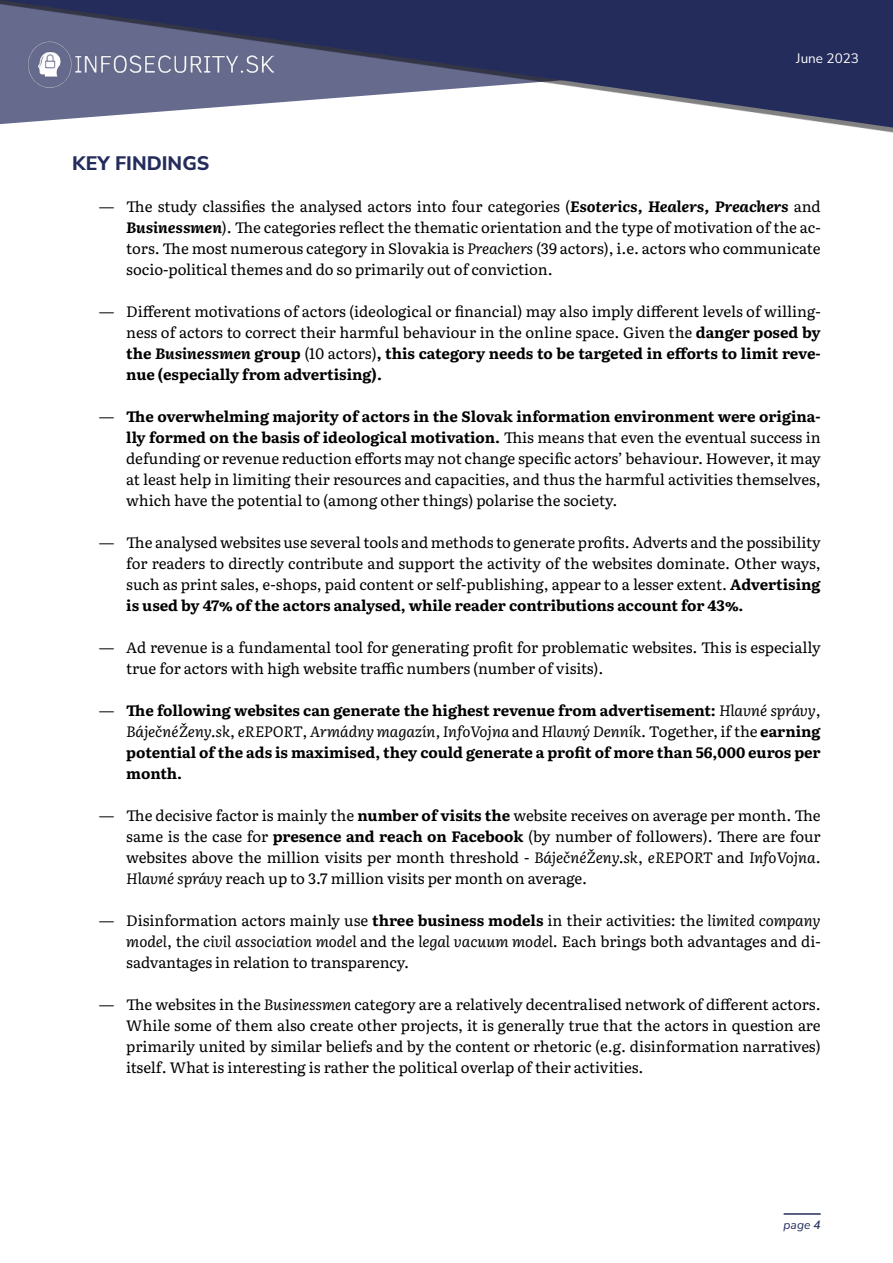
<style>
.page{position:relative;width:893px;height:1263px;background:#fff}
.page>*{position:absolute;margin:0;border:0;box-sizing:border-box;transform-origin:0 0}
.t1{font:800 19.5px "Nunito Sans";color:#242c5c}
.t2{font:15px/21px "Literata";letter-spacing:-.005em;color:#000;text-align:justify}
.t3{font:700 15px/21px "Literata";letter-spacing:-.005em;color:#000;text-align:justify}
.t4{font:13.5px "Nunito Sans";color:#fff}
.t5{font:italic 12px "Nunito Sans";color:#242c5c}
.s1{font-weight:700;font-style:italic}
.s2{font-style:italic}
.s3{font-weight:700}
.s4{font-weight:400}
.s5{font-weight:400;font-style:italic}
.s6{font-weight:600}
</style>
<div class="page">
<svg style="left:0;top:0;width:893px;height:132px;fill:#242c5c"></svg>
<hr style="left:784px;top:1213px;width:37px;height:2px;background:#242c5c">
<img style="left:28px;top:42px;width:246px;height:45px">
<p class="t4" style="left:796px;top:49px;width:64px">June 2023</p>
<h1 class="t1" style="left:72px;top:149px;width:139px">KEY FINDINGS</h1>
<p class="t2" style="left:126px;top:195px;width:696px;text-indent:-27px">― The study classifies the analysed actors into four categories (<span class="s1">Esoterics, Healers, Preachers</span> and <span class="s1">Businessmen</span>). The categories reflect the thematic orientation and the type of motivation of the ac&shy;tors. The most numerous category in Slovakia is <span class="s2">Preachers</span> (39 actors), i.e. actors who communicate socio-political themes and do so primarily out of conviction.</p>
<p class="t2" style="left:126px;top:300px;width:696px;text-indent:-27px">― Different motivations of actors (ideological or financial) may also imply different levels of willing&shy;ness of actors to correct their harmful behaviour in the online space. Given the <span class="s3">danger posed by the</span> <span class="s1">Businessmen</span> <span class="s3">group</span> (10 actors)<span class="s3">, this category needs to be targeted in efforts to limit reve&shy;nue (especially from advertising).</span></p>
<p class="t2" style="left:126px;top:405px;width:696px;text-indent:-27px">― <span class="s3">The overwhelming majority of actors in the Slovak information environment were origina&shy;lly formed on the basis of ideological motivation.</span> This means that even the eventual success in defunding or revenue reduction efforts may not change specific actors’ behaviour. However, it may at least help in limiting their resources and capacities, and thus the harmful activities themselves, which have the potential to (among other things) polarise the society.</p>
<p class="t2" style="left:126px;top:531px;width:696px;text-indent:-27px">― The analysed websites use several tools and methods to generate profits. Adverts and the possibility for readers to directly contribute and support the activity of the websites dominate. Other ways, such as print sales, e-shops, paid content or self-publishing, appear to a lesser extent. <span class="s3">Advertising is used by 47% of the actors analysed, while reader contributions account for 43%.</span></p>
<p class="t2" style="left:126px;top:636px;width:696px;text-indent:-27px">― Ad revenue is a fundamental tool for generating profit for problematic websites. This is especially true for actors with high website traffic numbers (number of visits).</p>
<p class="t3" style="left:126px;top:699px;width:696px;text-indent:-27px"><span class="s4">―</span> The following websites can generate the highest revenue from advertisement: <span class="s5">Hlavné správy</span><span class="s4">, </span><span class="s5">BáječnéŽeny.sk</span><span class="s4">,</span> <span class="s5">eREPORT</span><span class="s4">,</span> <span class="s5">Armádny magazín, InfoVojna</span> <span class="s4">and</span> <span class="s5">Hlavný Denník</span><span class="s4">. Together, if the</span> earning potential of the ads is maximised, they could generate a profit of more than 56,000 euros per month.</p>
<p class="t2" style="left:126px;top:804px;width:696px;text-indent:-27px">― The decisive factor is mainly the <span class="s3">number of visits the</span> website receives on average per month. The same is the case for <span class="s3">presence and reach on Facebook</span> (by number of followers). There are four websites above the million visits per month threshold - <span class="s2">BáječnéŽeny.sk</span>, <span class="s2">eREPORT</span> and <span class="s2">InfoVojna</span>.<br><span class="s2">Hlavné správy</span> reach up to 3.7 million visits per month on average.</p>
<p class="t2" style="left:126px;top:909px;width:696px;text-indent:-27px">― Disinformation actors mainly use <span class="s3">three business models</span> in their activities: the <span class="s2">limited company model</span>, the <span class="s2">civil association model</span> and the <span class="s2">legal vacuum model</span>. Each brings both advantages and di&shy;sadvantages in relation to transparency.</p>
<p class="t2" style="left:126px;top:993px;width:696px;text-indent:-27px">― The websites in the <span class="s2">Businessmen</span> category are a relatively decentralised network of different actors.<br>While some of them also create other projects, it is generally true that the actors in question are primarily united by similar beliefs and by the content or rhetoric (e.g. disinformation narratives) itself. What is interesting is rather the political overlap of their activities.</p>
<p class="t5" style="left:784px;top:1216px;width:39px">page <span class="s6">4</span></p>
</div>
